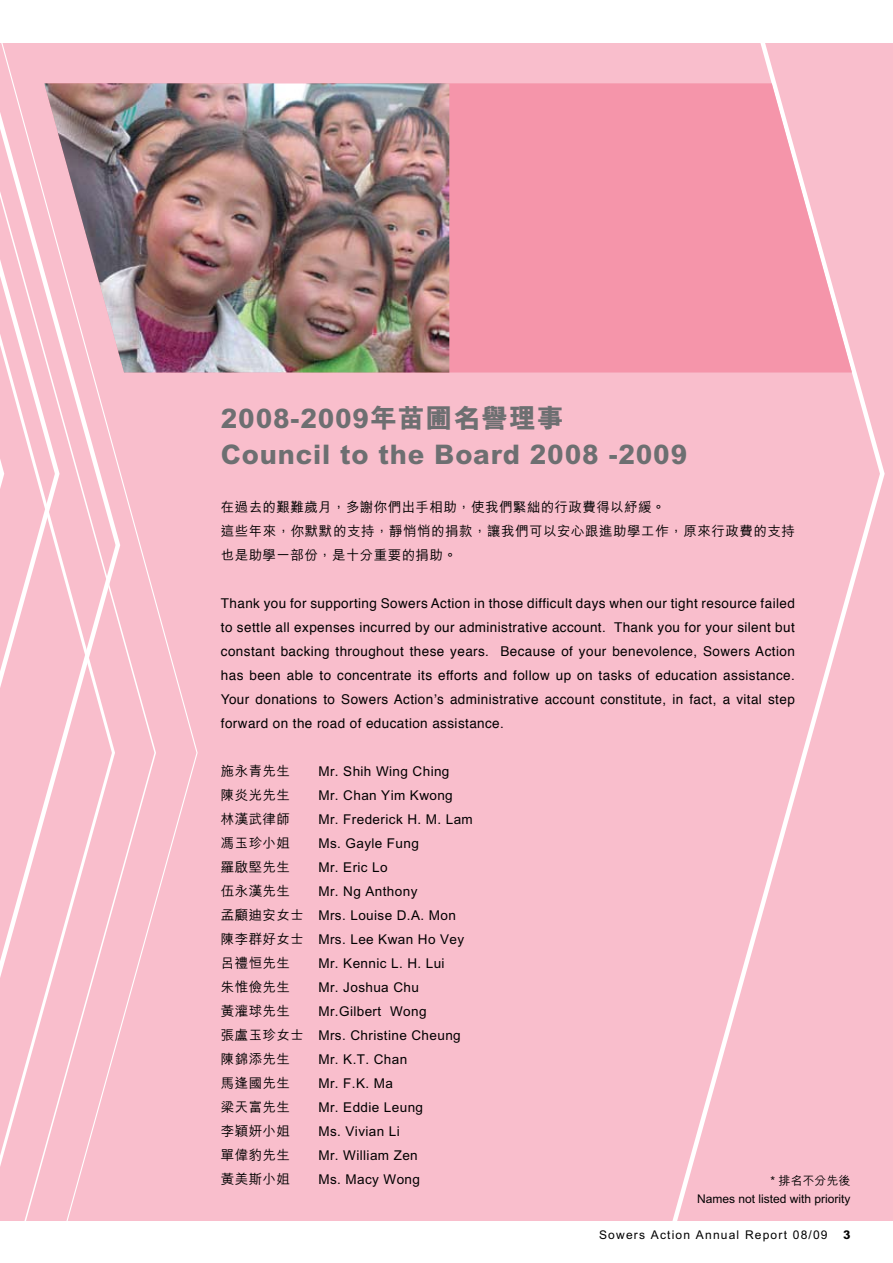
<style>
.page{position:relative;width:893px;height:1263px;background:#fff}
.page>*{position:absolute;margin:0;border:0;box-sizing:border-box;transform-origin:0 0}
.t1{font:800 27px/36px "M Hei HK";letter-spacing:.03em;color:#6d6f71}
.t2{font:500 13.5px/24px "M Hei HK";letter-spacing:.03em;color:#000}
.t3{font:13.5px/24px "Helvetica";letter-spacing:.03em;color:#000;text-align:justify}
.t4{font:500 12px/18px "M Hei HK";color:#000;text-align:right}
.t5{font:500 12px "M Hei HK";letter-spacing:.1em;color:#000}
.s1{font-weight:800}
</style>
<div class="page">
<div style="left:0;top:43px;width:893px;height:1177px;background:#f9becc"></div>
<svg style="left:659px;top:43px;width:228px;height:1178px"></svg>
<svg style="left:449px;top:83px;width:403px;height:289px;background:#f599ad"></svg>
<img style="left:198px;top:83px;width:251px;height:289px">
<img style="left:123px;top:83px;width:75px;height:1138px">
<svg style="left:0;top:43px;width:123px;height:1178px"></svg>
<h1 class="t1" style="left:221px;top:400px;width:468px">2008-2009年苗圃名譽理事<br>Council to the Board 2008 -2009</h1>
<p class="t2" style="left:221px;top:494px;width:576px">在過去的艱難歲月，多謝你們出手相助，使我們緊絀的行政費得以紓緩。<br>這些年來，你默默的支持，靜悄悄的捐款，讓我們可以安心跟進助學工作，原來行政費的支持也是助學一部份，是十分重要的捐助。</p>
<p class="t3" style="left:221px;top:591px;width:575px">Thank you for supporting Sowers Action in those difficult days when our tight resource failed to settle all expenses incurred by our administrative account. Thank you for your silent but constant backing throughout these years. Because of your benevolence, Sowers Action has been able to concentrate its efforts and follow up on tasks of education assistance.<br>Your donations to Sowers Action’s administrative account constitute, in fact, a vital step forward on the road of education assistance.</p>
<p class="t2" style="left:221px;top:758px;width:71px">施永青先生</p>
<p class="t2" style="left:318px;top:758px;width:133px">Mr. Shih Wing Ching</p>
<p class="t2" style="left:221px;top:782px;width:71px">陳炎光先生</p>
<p class="t2" style="left:318px;top:782px;width:136px">Mr. Chan Yim Kwong</p>
<p class="t2" style="left:221px;top:806px;width:71px">林漢武律師</p>
<p class="t2" style="left:318px;top:806px;width:156px">Mr. Frederick H. M. Lam</p>
<p class="t2" style="left:221px;top:830px;width:71px">馮玉珍小姐</p>
<p class="t2" style="left:318px;top:830px;width:102px">Ms. Gayle Fung</p>
<p class="t2" style="left:221px;top:854px;width:71px">羅啟堅先生</p>
<p class="t2" style="left:318px;top:854px;width:71px">Mr. Eric Lo</p>
<p class="t2" style="left:221px;top:878px;width:71px">伍永漢先生</p>
<p class="t2" style="left:221px;top:878px;width:245px;text-indent:97px">Mr. Ng Anthony<br>孟顧迪安女士 Mrs. Louise D.A. Mon陳李群好女士 Mrs. Lee Kwan Ho Vey呂禮恒先生</p>
<p class="t2" style="left:318px;top:950px;width:128px">Mr. Kennic L. H. Lui</p>
<p class="t2" style="left:221px;top:974px;width:71px">朱惟儉先生</p>
<p class="t2" style="left:318px;top:974px;width:102px">Mr. Joshua Chu</p>
<p class="t2" style="left:221px;top:998px;width:71px">黃灌球先生</p>
<p class="t2" style="left:221px;top:998px;width:241px;text-indent:97px">Mr.Gilbert Wong<br>張盧玉珍女士 Mrs. Christine Cheung陳錦添先生</p>
<p class="t2" style="left:318px;top:1046px;width:90px">Mr. K.T. Chan</p>
<p class="t2" style="left:221px;top:1070px;width:71px">馬逢國先生</p>
<p class="t2" style="left:318px;top:1070px;width:76px">Mr. F.K. Ma</p>
<p class="t2" style="left:221px;top:1094px;width:71px">梁天富先生</p>
<p class="t2" style="left:318px;top:1094px;width:106px">Mr. Eddie Leung</p>
<p class="t2" style="left:221px;top:1118px;width:71px">李穎妍小姐</p>
<p class="t2" style="left:318px;top:1118px;width:83px">Ms. Vivian Li</p>
<p class="t2" style="left:221px;top:1142px;width:71px">單偉豹先生</p>
<p class="t2" style="left:318px;top:1142px;width:101px">Mr. William Zen</p>
<p class="t2" style="left:221px;top:1166px;width:71px">黃美斯小姐</p>
<p class="t2" style="left:318px;top:1166px;width:103px">Ms. Macy Wong</p>
<p class="t4" style="left:697px;top:1171px;width:155px">* 排名不分先後<br>Names not listed with priority</p>
<p class="t5" style="left:599px;top:1225px;width:253px">Sowers Action Annual Report 08/09　<span class="s1">3</span></p>
</div>
